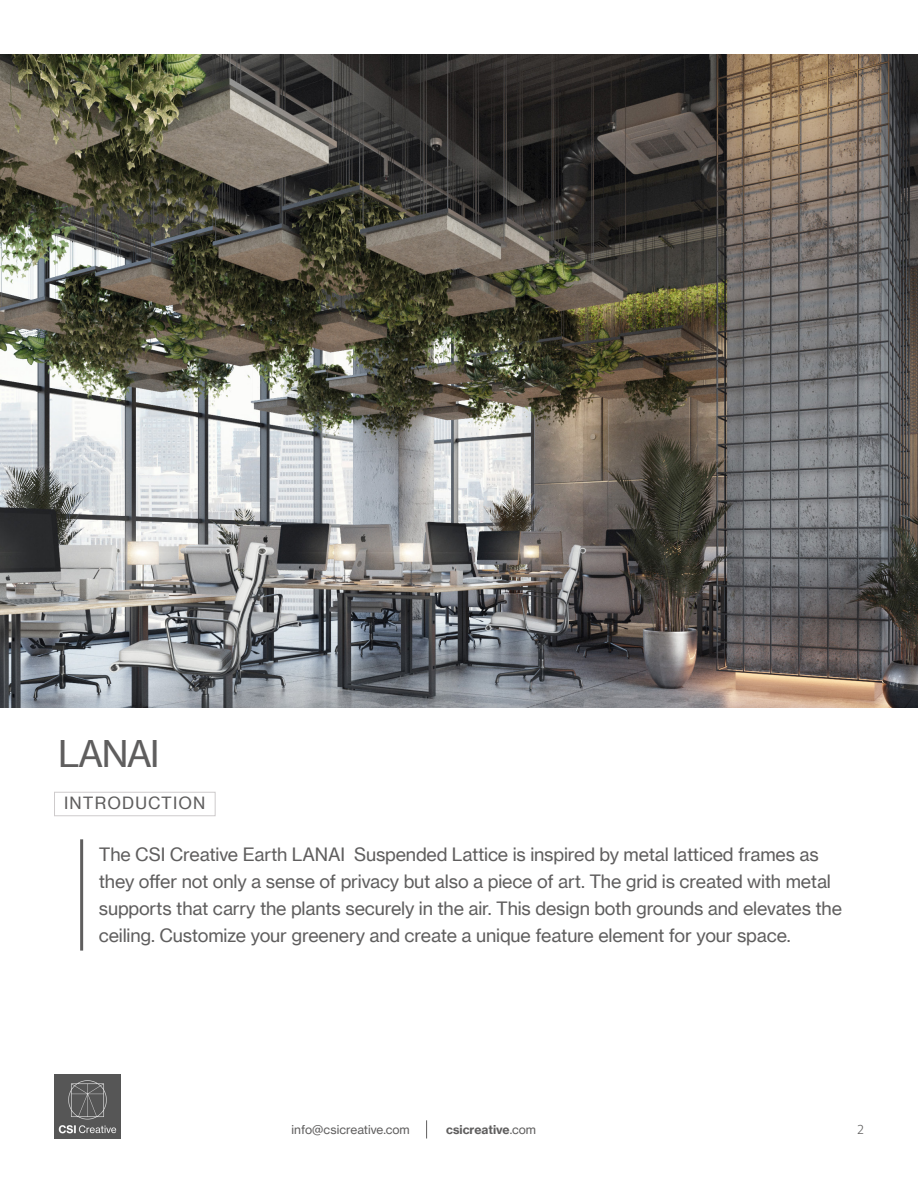
<style>
.page{position:relative;width:918px;height:1188px;background:#fff}
.page>*{position:absolute;margin:0;border:0;box-sizing:border-box;transform-origin:0 0}
.t1{font:36px "N Haas Grotesk TX Pro 55 Rg";letter-spacing:-.045em;color:#5f5e5e}
.Body{font:18px/27px "N Haas Grotesk TX Pro 55 Rg";letter-spacing:-.01em;color:#5f5e5e}
.Label_Box{font:16.5px "N Haas Grotesk TX Pro 55 Rg";letter-spacing:.065em;color:#5f5e5e}
.t2{font:15px "Mr Eaves XL Mod OT";color:#5f5e5e}
.t3{font:12px "N Haas Grotesk TX Pro 55 Rg";color:#5f5e5e}
.t4{font:12px "N Haas Grotesk TX Pro 75 Bd";color:#5f5e5e}
.s1{font-family:"N Haas Grotesk TX Pro 55 Rg"}
</style>
<div class="page">
<img style="left:0;top:54px;width:918px;height:653px">
<hr style="left:80px;top:839px;width:3px;height:112px;background:#5f5e5e">
<div style="left:54px;top:792px;width:162px;height:24px;border:1px solid #cecbcc"></div>
<svg style="left:426px;top:1120px;width:1px;height:18px"></svg>
<img style="left:54px;top:1075px;width:67px;height:63px">
<p class="t1" style="left:58px;top:732px;width:103px">LANAI</p>
<p class="Label_Box" style="left:64px;top:792px;width:143px">INTRODUCTION</p>
<p class="Body" style="left:99px;top:840px;width:745px">The CSI Creative Earth LANAI Suspended Lattice is inspired by metal latticed frames as they offer not only a sense of privacy but also a piece of art. The grid is created with metal supports that carry the plants securely in the air. This design both grounds and elevates the ceiling. Customize your greenery and create a unique feature element for your space.</p>
<p class="t3" style="left:292px;top:1122px;width:120px">info@csicreative.com</p>
<p class="t4" style="left:446px;top:1122px;width:91px">csicreative<span class="s1">.com</span></p>
<p class="t2" style="left:858px;top:1122px;width:8px">2</p>
</div>
